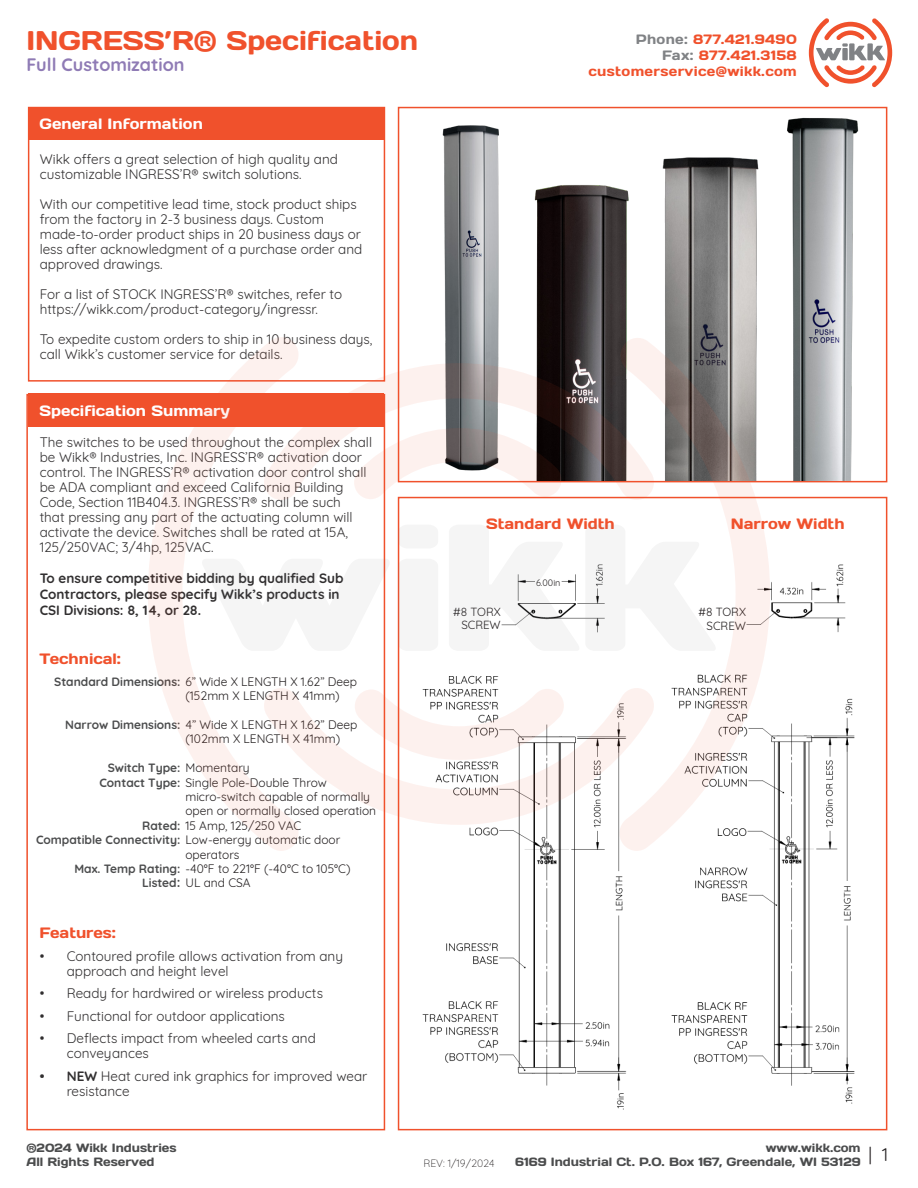
<style>
.page{position:relative;width:918px;height:1188px;background:#fff}
.page>*{position:absolute;margin:0;border:0;box-sizing:border-box;transform-origin:0 0}
.t1{font:27px "Days One";color:#f0512c}
.t2{font:700 18px "Quicksand";color:#8f7bb5}
.t3{font:18px "Quicksand";color:#231f20}
.t4{font:15px "Days One";color:#f0512c}
.t5{font:15px "Days One";color:#fff}
.t6{font:13.5px/15px "Quicksand";color:#312f30}
.t7{font:700 13.5px/16.2px "Quicksand";color:#312f30}
.t8{font:13.5px/16.2px "Days One";letter-spacing:.025em;color:#f0512c;text-align:right}
.t9{font:12px/14.4px "Quicksand";color:#231f20}
.t10{font:12px/14.4px "Days One";color:#4b4c4d;text-align:right}
.t11{font:700 12px "Quicksand";color:#4b4c4d}
.t12{font:11.55px "Quicksand";color:#231f20}
.t13{font:300 10.5px "Quicksand";color:#231f20}
.t14{font:9px "Quicksand";color:#231f20}
.s1{font-weight:700;color:#4b4c4d}
.s2{font-weight:400;color:#231f20}
.s3{font-weight:700;font-size:13.5px;color:#4b4c4d}
.s4{font-weight:700}
.s5{color:#808285}
</style>
<div class="page">
<svg style="left:809px;top:18px;width:83px;height:69px"></svg>
<div style="left:28px;top:107px;width:356px;height:33px;background:#f0512c"></div>
<div style="left:28px;top:394px;width:355px;height:33px;background:#f0512c"></div>
<img style="left:442px;top:125px;width:57px;height:238px">
<img style="left:534px;top:185px;width:95px;height:178px">
<img style="left:788px;top:106px;width:71px;height:375px">
<img style="left:662px;top:157px;width:97px;height:179px">
<img style="left:422px;top:603px;width:205px;height:507px">
<div style="left:428px;top:604px;width:73px;height:29px;background:#fff"></div>
<img style="left:671px;top:564px;width:184px;height:540px">
<svg style="left:585px;top:564px;width:32px;height:87px"></svg>
<svg style="left:398px;top:525px;width:2px;height:24px"></svg>
<svg style="left:449px;top:574px;width:130px;height:77px"></svg>
<svg style="left:383px;top:559px;width:3px;height:92px"></svg>
<div style="left:398px;top:559px;width:40px;height:92px;background:#f5f5f5"></div>
<svg style="left:301px;top:685px;width:316px;height:140px"></svg>
<svg style="left:301px;top:363px;width:316px;height:140px"></svg>
<svg style="left:148px;top:337px;width:153px;height:514px"></svg>
<svg style="left:617px;top:336px;width:153px;height:515px"></svg>
<h1 class="t1" style="left:26px;top:23px;width:393px">INGRESS’R® Specification</h1>
<h2 class="t2" style="left:26px;top:50px;width:160px">Full Customization</h2>
<p class="t5" style="left:40px;top:114px;width:165px">General Information</p>
<p class="t6" style="left:40px;top:151px;width:300px">Wikk offers a great selection of high quality and</p>
<p class="t6" style="left:40px;top:166px;width:263px">customizable INGRESS’R® switch solutions.</p>
<p class="t6" style="left:40px;top:196px;width:318px">With our competitive lead time, stock product ships from the factory in 2-3 business days. Custom</p>
<p class="t6" style="left:40px;top:226px;width:324px;text-align:justify">made-to-order product ships in 20 business days or less after acknowledgment of a purchase order and approved drawings.</p>
<p class="t6" style="left:40px;top:286px;width:304px">For a list of STOCK INGRESS’R® switches, refer to</p>
<p class="t6" style="left:40px;top:301px;width:280px">https://wikk.com/product-category/ingressr.</p>
<p class="t6" style="left:40px;top:331px;width:334px">To expedite custom orders to ship in 10 business days, call Wikk’s customer service for details.</p>
<p class="t5" style="left:40px;top:401px;width:192px">Specification Summary</p>
<p class="t6" style="left:40px;top:433px;width:334px">The switches to be used throughout the complex shall be Wikk® Industries, Inc. INGRESS’R® activation door control. The INGRESS’R® activation door control shall be ADA compliant and exceed California Building Code, Section 11B404.3. INGRESS’R® shall be such<br>that pressing any part of the actuating column will activate the device. Switches shall be rated at 15A, 125/250VAC; 3/4hp, 125VAC.</p>
<p class="t7" style="left:40px;top:569px;width:305px">To ensure competitive bidding by qualified Sub<br>Contractors, please specify Wikk’s products in</p>
<p class="t7" style="left:40px;top:601px;width:163px">CSI Divisions: 8, 14, or 28.</p>
<p class="t4" style="left:40px;top:649px;width:83px">Technical:</p>
<p class="t9" style="left:54px;top:673px;width:304px"><span class="s1">Standard Dimensions:</span> 6” Wide X LENGTH X 1.62” Deep</p>
<p class="t9" style="left:65px;top:716px;width:294px"><span class="s1">Narrow Dimensions:</span> 4” Wide X LENGTH X 1.62” Deep</p>
<p class="t11" style="left:108px;top:758px;width:144px">Switch Type: <span class="s2">Momentary</span></p>
<p class="t9" style="left:99px;top:774px;width:229px"><span class="s1">Contact Type:</span> Single Pole-Double Throw</p>
<p class="t9" style="left:142px;top:817px;width:161px"><span class="s1">Rated:</span> 15 Amp, 125/250 VAC</p>
<p class="t11" style="left:36px;top:830px;width:306px">Compatible Connectivity: <span class="s2">Low-energy automatic door</span></p>
<p class="t9" style="left:74px;top:860px;width:278px"><span class="s1">Max. Temp Rating:</span> -40°F to 221°F (-40°C to 105°C)</p>
<p class="t9" style="left:142px;top:875px;width:110px"><span class="s1">Listed</span><span class="s3">:</span> UL and CSA</p>
<p class="t9" style="left:185px;top:687px;width:156px">(152mm X LENGTH X 41mm)</p>
<p class="t9" style="left:185px;top:731px;width:156px">(102mm X LENGTH X 41mm)</p>
<p class="t9" style="left:185px;top:788px;width:192px">micro-switch capable of normally open or normally closed operation</p>
<p class="t9" style="left:185px;top:846px;width:56px">operators</p>
<p class="t4" style="left:40px;top:923px;width:78px">Features:</p>
<p class="t6" style="left:67px;top:947px;width:278px;text-indent:-27px">• Contoured profile allows activation from any approach and height level</p>
<p class="t6" style="left:40px;top:984px;width:285px">• Ready for hardwired or wireless products</p>
<p class="t6" style="left:40px;top:1007px;width:247px">• Functional for outdoor applications</p>
<p class="t6" style="left:67px;top:1029px;width:251px;text-indent:-27px">• Deflects impact from wheeled carts and conveyances</p>
<p class="t6" style="left:67px;top:1067px;width:302px;text-indent:-27px"><span class="s4">• NEW</span> Heat cured ink graphics for improved wear resistance</p>
<p class="t8" style="left:588px;top:31px;width:210px"><span class="s5">Phone:</span> 877.421.9490<br><span class="s5">Fax:</span> 877.421.3158 customerservice@wikk.com</p>
<p class="t4" style="left:486px;top:514px;width:130px">Standard Width</p>
<p class="t4" style="left:731px;top:514px;width:115px">Narrow Width</p>
<p class="t12" style="left:453px;top:602px;width:49px">#8 TORX</p>
<p class="t12" style="left:461px;top:616px;width:41px">SCREW</p>
<p class="t14" style="left:536px;top:576px;width:26px">6.00in</p>
<p class="t12" style="left:699px;top:603px;width:49px">#8 TORX</p>
<p class="t12" style="left:707px;top:617px;width:41px">SCREW</p>
<p class="t10" style="left:26px;top:1140px;width:152px;text-align:left">®2024 Wikk Industries<br>All Rights Reserved</p>
<p class="t10" style="left:515px;top:1140px;width:347px">www.wikk.com<br>6169 Industrial Ct. P.O. Box 167, Greendale, WI 53129</p>
<p class="t13" style="left:423px;top:1155px;width:73px">REV: 1/19/2024</p>
<h2 class="t3" style="left:868px;top:1141px;width:21px">| 1</h2>
</div>
